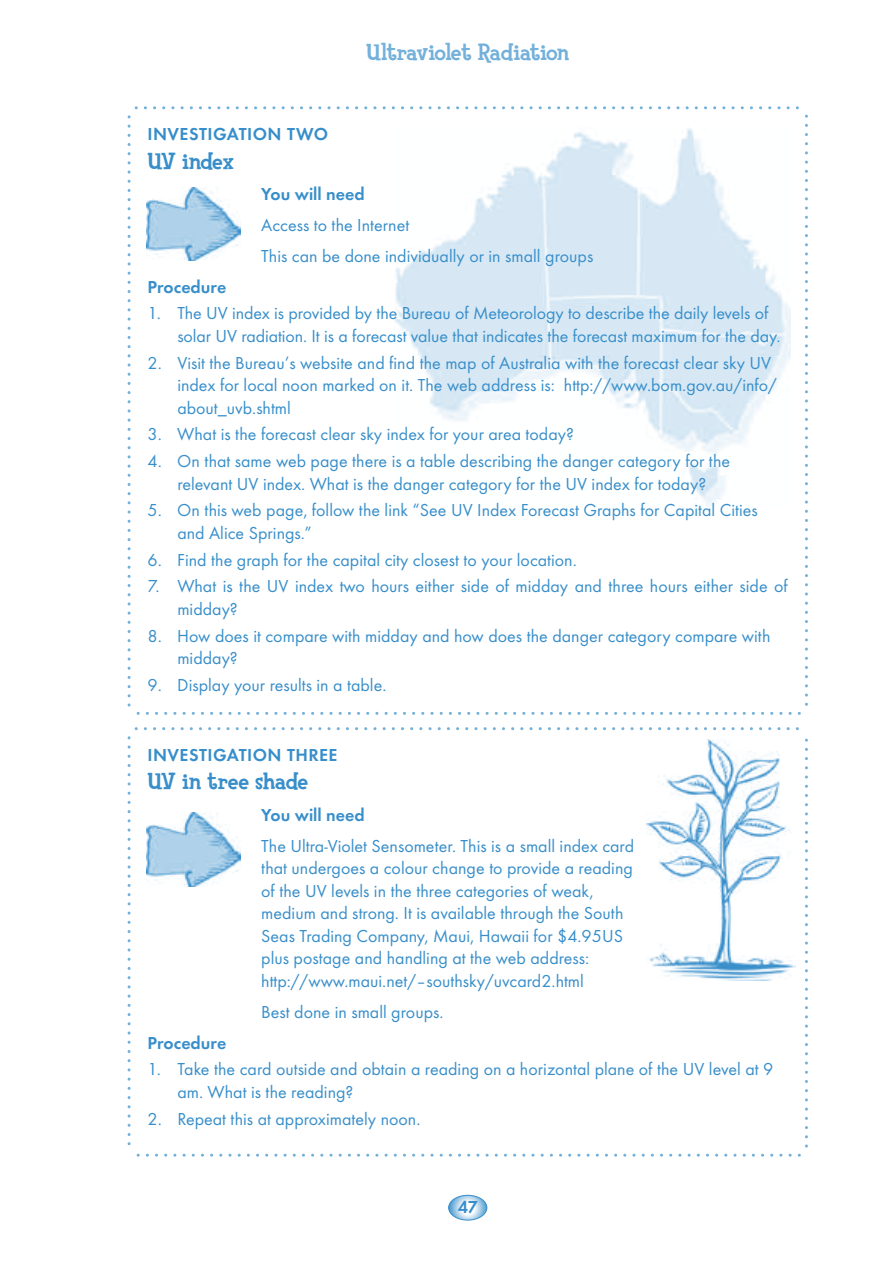
<style>
.page{position:relative;width:893px;height:1263px;background:#fff}
.page>*{position:absolute;margin:0;border:0;box-sizing:border-box;transform-origin:0 0}
.t1{font:800 24px "Fink";letter-spacing:-.015em;color:#378eca}
.t2{font:800 24px "Fink";letter-spacing:-.03em;color:#73b0da}
.t3{font:18px/22.5px "Function";color:#378eca}
.t4{font:700 18px "Function";color:#378eca}
.t5{font:700 18px "Function";letter-spacing:.025em;color:#378eca}
</style>
<div class="page">
<svg style="left:449px;top:1195px;width:38px;height:25px"></svg>
<div style="left:448px;top:1195px;width:39px;height:25px;border:1px solid #378eca;border-radius:50%"></div>
<img style="left:394px;top:128px;width:397px;height:378px">
<svg style="left:128px;top:117px;width:3px;height:590px"></svg>
<svg style="left:138px;top:712px;width:663px;height:3px"></svg>
<svg style="left:805px;top:114px;width:3px;height:590px"></svg>
<svg style="left:134px;top:106px;width:663px;height:3px"></svg>
<img style="left:146px;top:187px;width:94px;height:73px">
<svg style="left:128px;top:738px;width:3px;height:408px"></svg>
<svg style="left:138px;top:1154px;width:663px;height:3px"></svg>
<svg style="left:805px;top:738px;width:3px;height:408px"></svg>
<svg style="left:134px;top:727px;width:663px;height:3px"></svg>
<img style="left:146px;top:813px;width:94px;height:73px">
<img style="left:647px;top:740px;width:148px;height:240px">
<h1 class="t2" style="left:366px;top:37px;width:205px">Ultraviolet Radiation</h1>
<p class="t5" style="left:148px;top:123px;width:182px">INVESTIGATION TWO</p>
<h1 class="t1" style="left:148px;top:146px;width:88px">UV index</h1>
<p class="t4" style="left:261px;top:183px;width:105px">You will need</p>
<p class="t3" style="left:261px;top:209px;width:334px;line-height:31px">Access to the Internet<br>This can be done individually or in small groups</p>
<p class="t4" style="left:148px;top:276px;width:80px">Procedure</p>
<p class="t3" style="left:177px;top:302px;width:605px;text-indent:-30px">1. The UV index is provided by the Bureau of Meteorology to describe the daily levels of solar UV radiation. It is a forecast value that indicates the forecast maximum for the day.</p>
<p class="t3" style="left:177px;top:351px;width:601px;text-indent:-30px">2. Visit the Bureau’s website and find the map of Australia with the forecast clear sky UV index for local noon marked on it. The web address is: http://www.bom.gov.au/info/ about_uvb.shtml</p>
<p class="t3" style="left:148px;top:423px;width:428px">3. What is the forecast clear sky index for your area today?</p>
<p class="t3" style="left:148px;top:450px;width:584px;text-align:center">4. On that same web page there is a table describing the danger category for the relevant UV index. What is the danger category for the UV index for today?</p>
<p class="t3" style="left:177px;top:499px;width:582px;text-indent:-30px">5. On this web page, follow the link “See UV Index Forecast Graphs for Capital Cities and Alice Springs.”</p>
<p class="t3" style="left:148px;top:548px;width:431px">6. Find the graph for the capital city closest to your location.</p>
<p class="t3" style="left:177px;top:575px;width:612px;text-indent:-30px">7. What is the UV index two hours either side of midday and three hours either side of midday?</p>
<p class="t3" style="left:177px;top:624px;width:595px;text-indent:-30px">8. How does it compare with midday and how does the danger category compare with midday?</p>
<p class="t3" style="left:148px;top:674px;width:240px">9. Display your results in a table.</p>
<p class="t5" style="left:148px;top:744px;width:191px">INVESTIGATION THREE</p>
<h1 class="t1" style="left:148px;top:767px;width:162px">UV in tree shade</h1>
<p class="t4" style="left:261px;top:804px;width:105px">You will need</p>
<p class="t3" style="left:261px;top:834px;width:374px">The Ultra-Violet Sensometer. This is a small index card that undergoes a colour change to provide a reading of the UV levels in the three categories of weak, medium and strong. It is available through the South Seas Trading Company, Maui, Hawaii for $4.95US plus postage and handling at the web address: http://www.maui.net/–southsky/uvcard2.html</p>
<p class="t3" style="left:261px;top:1000px;width:184px">Best done in small groups.</p>
<p class="t4" style="left:148px;top:1032px;width:80px">Procedure</p>
<p class="t3" style="left:177px;top:1058px;width:597px;text-indent:-30px">1. Take the card outside and obtain a reading on a horizontal plane of the UV level at 9 am. What is the reading?</p>
<p class="t3" style="left:148px;top:1107px;width:274px">2. Repeat this at approximately noon.</p>
<p class="t4" style="left:458px;top:1196px;width:22px">47</p>
</div>
